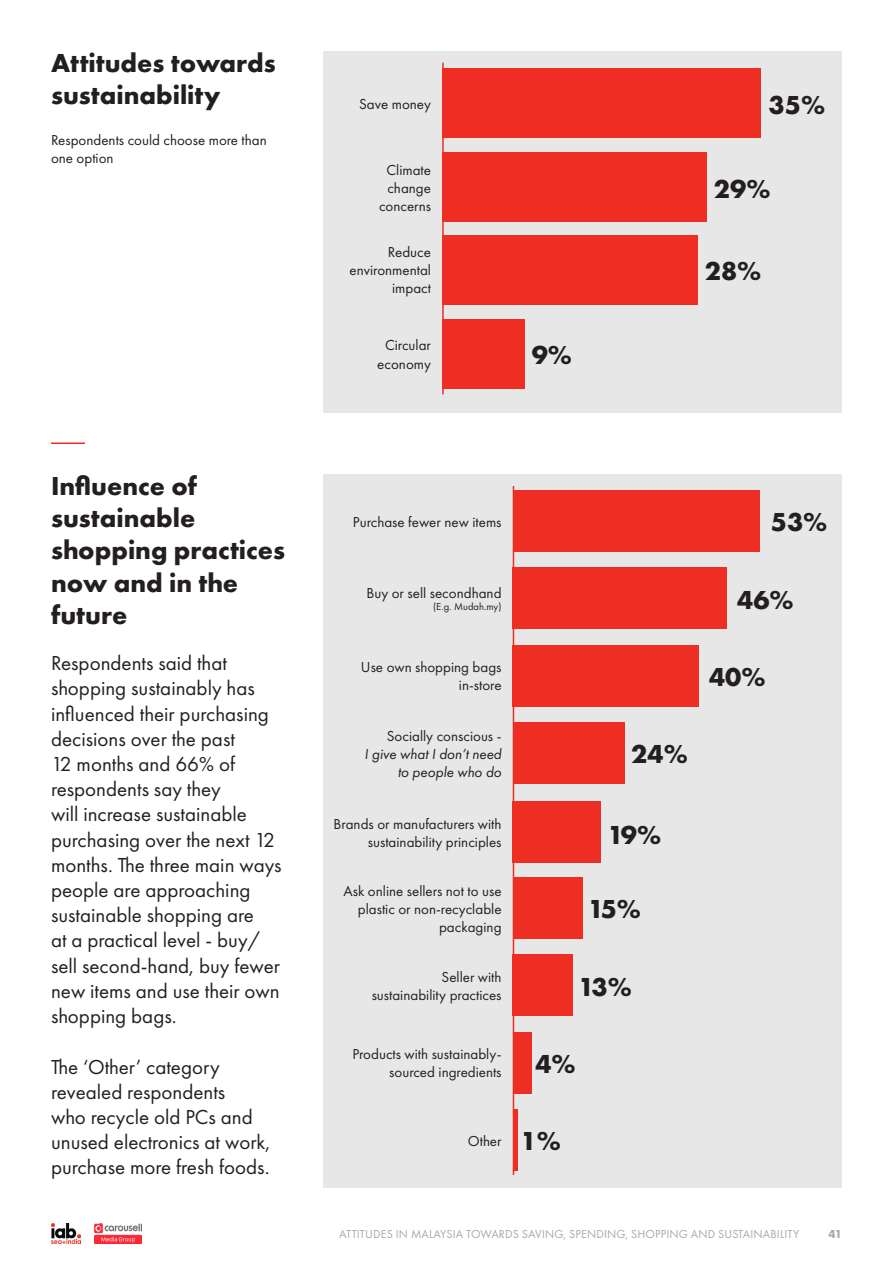
<style>
.page{position:relative;width:893px;height:1263px;background:#fff}
.page>*{position:absolute;margin:0;border:0;box-sizing:border-box;transform-origin:0 0}
.t1{font:700 27px/32.4px "Futura PT";color:#231f20}
.t2{font:21px/25.2px "Futura PT";color:#231f20}
.t3{font:15px/18px "Futura PT";color:#231f20;text-align:right}
.t4{font:italic 15px "Futura PT";color:#231f20}
.t5{font:12px "Futura PT";letter-spacing:.01em;color:#a8a9ad}
.t6{font:700 12px "Futura PT";color:#a8a9ad}
.t7{font:10.5px "Futura PT";color:#231f20}
</style>
<div class="page">
<img style="left:95px;top:1224px;width:47px;height:19px">
<img style="left:51px;top:1223px;width:30px;height:21px">
<div style="left:323px;top:51px;width:519px;height:361px;background:#e7e7e7"></div>
<hr style="left:51px;top:442px;width:34px;height:2px;background:#ee2e22">
<div style="left:323px;top:474px;width:519px;height:713px;background:#e7e7e7"></div>
<hr style="left:442px;top:63px;width:2px;height:331px;background:#ee2e22">
<div style="left:442px;top:68px;width:319px;height:70px;background:#ee2e22"></div>
<div style="left:442px;top:235px;width:255px;height:69px;background:#ee2e22"></div>
<div style="left:442px;top:319px;width:82px;height:70px;background:#ee2e22"></div>
<hr style="left:513px;top:486px;width:1px;height:689px;background:#ee2e22">
<div style="left:513px;top:1032px;width:18px;height:61px;background:#ee2e22"></div>
<div style="left:513px;top:955px;width:60px;height:61px;background:#ee2e22"></div>
<div style="left:513px;top:877px;width:69px;height:61px;background:#ee2e22"></div>
<div style="left:513px;top:802px;width:88px;height:61px;background:#ee2e22"></div>
<div style="left:513px;top:723px;width:111px;height:61px;background:#ee2e22"></div>
<div style="left:513px;top:645px;width:186px;height:61px;background:#ee2e22"></div>
<div style="left:513px;top:568px;width:214px;height:61px;background:#ee2e22"></div>
<div style="left:513px;top:490px;width:246px;height:61px;background:#ee2e22"></div>
<div style="left:442px;top:153px;width:264px;height:69px;background:#ee2e22"></div>
<hr style="left:513px;top:1109px;width:4px;height:61px;background:#ee2e22">
<p class="t1" style="left:51px;top:46px;width:226px">Attitudes towards sustainability</p>
<p class="t3" style="left:51px;top:131px;width:217px">Respondents could choose more than</p>
<p class="t3" style="left:51px;top:149px;width:64px">one option</p>
<p class="t1" style="left:51px;top:469px;width:236px">Influence of sustainable shopping practices now and in the future</p>
<p class="t2" style="left:51px;top:650px;width:232px">Respondents said that shopping sustainably has influenced their purchasing decisions over the past<br>12 months and 66% of respondents say they<br>will increase sustainable purchasing over the next 12 months. The three main ways people are approaching sustainable shopping are<br>at a practical level - buy/ sell second-hand, buy fewer new items and use their own shopping bags.</p>
<p class="t2" style="left:51px;top:1054px;width:221px">The ‘Other’ category revealed respondents<br>who recycle old PCs and unused electronics at work, purchase more fresh foods.</p>
<p class="t3" style="left:359px;top:95px;width:74px">Save money</p>
<p class="t1" style="left:769px;top:88px;width:58px">35%</p>
<p class="t3" style="left:387px;top:161px;width:46px">Climate</p>
<p class="t3" style="left:387px;top:179px;width:45px">change</p>
<p class="t3" style="left:379px;top:197px;width:54px">concerns</p>
<p class="t3" style="left:350px;top:243px;width:83px">Reduce environmental impact</p>
<p class="t3" style="left:377px;top:336px;width:55px;text-align:center">Circular economy</p>
<p class="t1" style="left:532px;top:338px;width:42px">9%</p>
<p class="t1" style="left:714px;top:172px;width:58px">29%</p>
<p class="t1" style="left:705px;top:254px;width:58px">28%</p>
<p class="t3" style="left:353px;top:513px;width:150px">Purchase fewer new items</p>
<p class="t1" style="left:771px;top:505px;width:58px">53%</p>
<p class="t3" style="left:366px;top:584px;width:137px">Buy or sell secondhand</p>
<p class="t7" style="left:433px;top:601px;width:70px">(E.g. Mudah.my)</p>
<p class="t3" style="left:361px;top:658px;width:142px">Use own shopping bags</p>
<p class="t3" style="left:459px;top:676px;width:44px">in-store</p>
<p class="t3" style="left:387px;top:727px;width:116px">Socially conscious -</p>
<p class="t4" style="left:365px;top:745px;width:138px">I give what I don’t need</p>
<p class="t4" style="left:398px;top:763px;width:105px">to people who do</p>
<p class="t3" style="left:334px;top:815px;width:169px">Brands or manufacturers with sustainability principles</p>
<p class="t3" style="left:344px;top:881px;width:160px">Ask online sellers not to use plastic or non-recyclable packaging</p>
<p class="t3" style="left:442px;top:968px;width:61px">Seller with</p>
<p class="t3" style="left:372px;top:986px;width:131px">sustainability practices</p>
<p class="t3" style="left:352px;top:1045px;width:151px">Products with sustainably&shy;sourced ingredients</p>
<p class="t3" style="left:468px;top:1132px;width:35px">Other</p>
<p class="t1" style="left:631px;top:737px;width:58px">24%</p>
<p class="t1" style="left:607px;top:818px;width:55px">19%</p>
<p class="t1" style="left:588px;top:892px;width:55px">15%</p>
<p class="t1" style="left:578px;top:970px;width:55px">13%</p>
<p class="t1" style="left:535px;top:1047px;width:42px">4%</p>
<p class="t1" style="left:520px;top:1124px;width:42px">1%</p>
<p class="t1" style="left:737px;top:583px;width:58px">46%</p>
<p class="t1" style="left:709px;top:660px;width:58px">40%</p>
<p class="t5" style="left:339px;top:1226px;width:462px">ATTITUDES IN MALAYSIA TOWARDS SAVING, SPENDING, SHOPPING AND SUSTAINABILITY</p>
<p class="t6" style="left:828px;top:1226px;width:15px">41</p>
</div>
